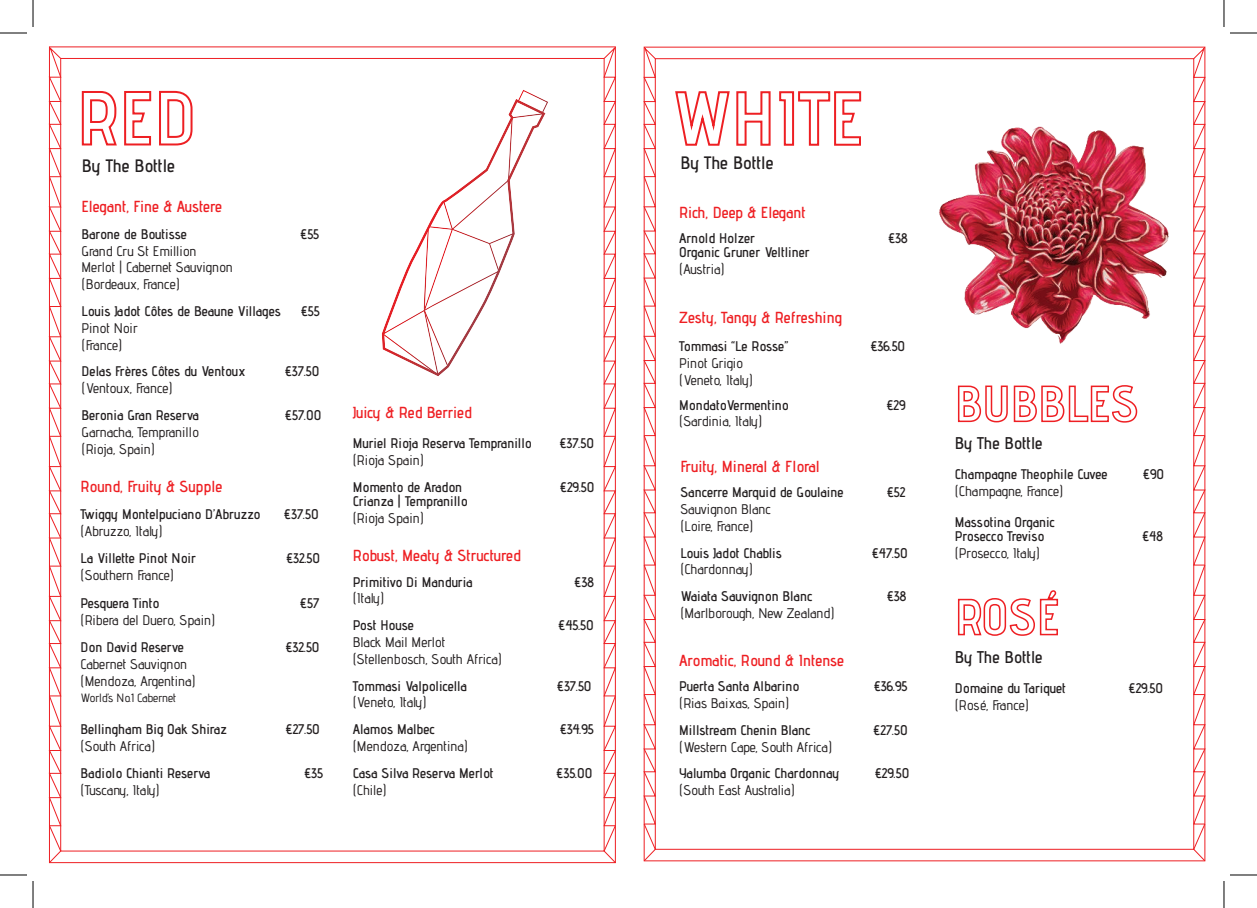
<style>
.page{position:relative;width:1257px;height:908px;background:#fff}
.page>*{position:absolute;margin:0;border:0;box-sizing:border-box;transform-origin:0 0}
.t1{font:600 18px "Advent Pro";color:#231f20}
.t2{font:600 17px "Advent Pro";color:#231f20}
.t3{font:600 16px "Advent Pro";color:#ee1f23}
.t4{font:600 14px/14px "Advent Pro";color:#231f20}
.t5{font:500 14px/16.8px "Advent Pro";color:#231f20}
.t6{font:500 12px "Advent Pro";color:#231f20}
</style>
<div class="page">
<svg style="left:382px;top:90px;width:166px;height:286px"></svg>
<svg style="left:48px;top:46px;width:14px;height:818px"></svg>
<svg style="left:603px;top:46px;width:13px;height:818px"></svg>
<svg style="left:81px;top:91px;width:71px;height:55px"></svg>
<svg style="left:159px;top:90px;width:34px;height:56px"></svg>
<img style="left:939px;top:126px;width:230px;height:218px">
<svg style="left:643px;top:46px;width:13px;height:816px"></svg>
<svg style="left:1192px;top:46px;width:14px;height:816px"></svg>
<svg style="left:957px;top:385px;width:181px;height:38px"></svg>
<svg style="left:957px;top:590px;width:101px;height:46px"></svg>
<svg style="left:675px;top:91px;width:96px;height:55px"></svg>
<svg style="left:779px;top:91px;width:83px;height:55px"></svg>
<svg style="left:0;top:33px;width:27px;height:1px"></svg>
<svg style="left:1230px;top:33px;width:27px;height:1px"></svg>
<svg style="left:0;top:875px;width:27px;height:1px"></svg>
<svg style="left:1230px;top:875px;width:27px;height:1px"></svg>
<svg style="left:33px;top:0;width:1px;height:27px"></svg>
<svg style="left:33px;top:881px;width:1px;height:27px"></svg>
<svg style="left:1223px;top:0;width:1px;height:27px"></svg>
<svg style="left:1223px;top:881px;width:1px;height:27px"></svg>
<p class="t1" style="left:82px;top:158px;width:94px">By The Bottle</p>
<p class="t3" style="left:82px;top:199px;width:142px">Elegant, Fine &amp; Austere</p>
<p class="t4" style="left:82px;top:228px;width:107px">Barone de Boutisse</p>
<p class="t4" style="left:300px;top:228px;width:21px">€55</p>
<p class="t5" style="left:82px;top:243px;width:153px">Grand Cru St Emillion<br>Merlot | Cabernet Sauvignon (Bordeaux, France)</p>
<p class="t4" style="left:82px;top:305px;width:201px">Louis Jadot Côtes de Beaune Villages</p>
<p class="t4" style="left:300px;top:305px;width:21px">€55</p>
<p class="t5" style="left:82px;top:320px;width:58px">Pinot Noir (France)</p>
<p class="t4" style="left:82px;top:365px;width:165px">Delas Frères Côtes du Ventoux</p>
<p class="t4" style="left:284px;top:365px;width:37px">€37.50</p>
<p class="t5" style="left:82px;top:381px;width:93px">(Ventoux, France)</p>
<p class="t4" style="left:82px;top:409px;width:119px">Beronia Gran Reserva</p>
<p class="t4" style="left:285px;top:409px;width:38px">€57.00</p>
<p class="t5" style="left:82px;top:424px;width:119px">Garnacha, Tempranillo (Rioja, Spain)</p>
<p class="t3" style="left:81px;top:479px;width:143px">Round, Fruity &amp; Supple</p>
<p class="t4" style="left:81px;top:508px;width:181px">Twiggy Montelpuciano D’Abruzzo</p>
<p class="t4" style="left:284px;top:508px;width:37px">€37.50</p>
<p class="t5" style="left:81px;top:523px;width:83px">(Abruzzo, Italy)</p>
<p class="t4" style="left:81px;top:552px;width:117px">La Villette Pinot Noir</p>
<p class="t4" style="left:286px;top:552px;width:36px">€32.50</p>
<p class="t5" style="left:81px;top:567px;width:95px">(Southern France)</p>
<p class="t4" style="left:81px;top:597px;width:80px">Pesquera Tinto</p>
<p class="t4" style="left:300px;top:597px;width:21px">€57</p>
<p class="t5" style="left:81px;top:613px;width:136px">(Ribera del Duero, Spain)</p>
<p class="t4" style="left:81px;top:641px;width:105px">Don David Reserve</p>
<p class="t4" style="left:285px;top:641px;width:36px">€32.50</p>
<p class="t5" style="left:81px;top:656px;width:117px">Cabernet Sauvignon (Mendoza, Argentina)</p>
<p class="t6" style="left:81px;top:693px;width:97px">World’s No.1 Cabernet</p>
<p class="t4" style="left:81px;top:723px;width:148px">Bellingham Big Oak Shiraz</p>
<p class="t4" style="left:285px;top:723px;width:36px">€27.50</p>
<p class="t5" style="left:81px;top:738px;width:76px">(South Africa)</p>
<p class="t4" style="left:81px;top:767px;width:131px">Badiolo Chianti Reserva</p>
<p class="t4" style="left:304px;top:767px;width:21px">€35</p>
<p class="t5" style="left:81px;top:782px;width:81px">(Tuscany, Italy)</p>
<p class="t3" style="left:353px;top:405px;width:121px">Juicy &amp; Red Berried</p>
<p class="t4" style="left:353px;top:437px;width:180px">Muriel Rioja Reserva Tempranillo</p>
<p class="t4" style="left:559px;top:437px;width:37px">€37.50</p>
<p class="t5" style="left:353px;top:452px;width:73px">(Rioja Spain)</p>
<p class="t4" style="left:353px;top:481px;width:111px">Momento de Aradon</p>
<p class="t4" style="left:559px;top:481px;width:36px">€29.50</p>
<p class="t4" style="left:353px;top:495px;width:116px">Crianza | Tempranillo</p>
<p class="t5" style="left:353px;top:510px;width:73px">(Rioja Spain)</p>
<p class="t3" style="left:353px;top:547px;width:169px">Robust, Meaty &amp; Structured</p>
<p class="t4" style="left:353px;top:575px;width:121px">Primitivo Di Manduria</p>
<p class="t4" style="left:574px;top:575px;width:21px">€38</p>
<p class="t5" style="left:353px;top:591px;width:33px">(Italy)</p>
<p class="t4" style="left:353px;top:619px;width:62px">Post House</p>
<p class="t4" style="left:558px;top:619px;width:38px">€45.50</p>
<p class="t5" style="left:353px;top:634px;width:151px">Black Mail Merlot (Stellenbosch, South Africa)</p>
<p class="t4" style="left:353px;top:679px;width:116px">Tommasi Valpolicella</p>
<p class="t4" style="left:556px;top:679px;width:37px">€37.50</p>
<p class="t5" style="left:353px;top:695px;width:75px">(Veneto, Italy)</p>
<p class="t4" style="left:353px;top:723px;width:84px">Alamos Malbec</p>
<p class="t4" style="left:559px;top:723px;width:36px">€34.95</p>
<p class="t5" style="left:353px;top:738px;width:117px">(Mendoza, Argentina)</p>
<p class="t4" style="left:353px;top:766px;width:142px">Casa Silva Reserva Merlot</p>
<p class="t4" style="left:556px;top:766px;width:38px">€35.00</p>
<p class="t5" style="left:353px;top:782px;width:35px">(Chile)</p>
<p class="t1" style="left:680px;top:154px;width:94px">By The Bottle</p>
<p class="t3" style="left:679px;top:205px;width:128px">Rich, Deep &amp; Elegant</p>
<p class="t4" style="left:679px;top:232px;width:78px">Arnold Holzer</p>
<p class="t4" style="left:887px;top:232px;width:21px">€38</p>
<p class="t4" style="left:679px;top:246px;width:132px">Organic Gruner Veltliner</p>
<p class="t5" style="left:679px;top:261px;width:47px">(Austria)</p>
<p class="t3" style="left:679px;top:310px;width:164px">Zesty, Tangy &amp; Refreshing</p>
<p class="t4" style="left:679px;top:340px;width:111px">Tommasi “Le Rosse”</p>
<p class="t4" style="left:870px;top:340px;width:37px">€36.50</p>
<p class="t5" style="left:679px;top:355px;width:75px">Pinot Grigio (Veneto, Italy)</p>
<p class="t4" style="left:679px;top:398px;width:111px">MondatoVermentino</p>
<p class="t4" style="left:886px;top:398px;width:21px">€29</p>
<p class="t5" style="left:679px;top:414px;width:84px">(Sardinia, Italy)</p>
<p class="t3" style="left:680px;top:459px;width:141px">Fruity, Mineral &amp; Floral</p>
<p class="t4" style="left:680px;top:486px;width:165px">Sancerre Marquid de Goulaine</p>
<p class="t4" style="left:886px;top:486px;width:21px">€52</p>
<p class="t5" style="left:680px;top:501px;width:92px">Sauvignon Blanc (Loire, France)</p>
<p class="t4" style="left:680px;top:546px;width:103px">Louis Jadot Chablis</p>
<p class="t4" style="left:871px;top:546px;width:38px">€47.50</p>
<p class="t5" style="left:680px;top:562px;width:74px">(Chardonnay)</p>
<p class="t4" style="left:680px;top:590px;width:133px">Waiata Sauvignon Blanc</p>
<p class="t4" style="left:886px;top:590px;width:21px">€38</p>
<p class="t5" style="left:680px;top:605px;width:156px">(Marlborough, New Zealand)</p>
<p class="t3" style="left:679px;top:653px;width:166px">Aromatic, Round &amp; Intense</p>
<p class="t4" style="left:679px;top:680px;width:122px">Puerta Santa Albarino</p>
<p class="t4" style="left:873px;top:680px;width:36px">€36.95</p>
<p class="t5" style="left:679px;top:695px;width:112px">(Rias Baixas, Spain)</p>
<p class="t4" style="left:679px;top:724px;width:133px">Millstream Chenin Blanc</p>
<p class="t4" style="left:873px;top:724px;width:36px">€27.50</p>
<p class="t5" style="left:679px;top:739px;width:154px">(Western Cape, South Africa)</p>
<p class="t4" style="left:679px;top:767px;width:162px">Yalumba Organic Chardonnay</p>
<p class="t4" style="left:874px;top:767px;width:36px">€29.50</p>
<p class="t5" style="left:679px;top:783px;width:117px">(South East Australia)</p>
<p class="t2" style="left:954px;top:435px;width:89px">By The Bottle</p>
<p class="t4" style="left:954px;top:468px;width:154px">Champagne Theophile Cuvee</p>
<p class="t4" style="left:1142px;top:468px;width:23px">€90</p>
<p class="t5" style="left:954px;top:483px;width:110px">(Champagne, France)</p>
<p class="t4" style="left:954px;top:516px;width:102px">Massotina Organic<br>Prosecco Treviso</p>
<p class="t4" style="left:1141px;top:530px;width:23px">€48</p>
<p class="t5" style="left:954px;top:545px;width:87px">(Prosecco, Italy)</p>
<p class="t2" style="left:954px;top:649px;width:89px">By The Bottle</p>
<p class="t4" style="left:954px;top:682px;width:113px">Domaine du Tariquet</p>
<p class="t4" style="left:1128px;top:682px;width:37px">€29.50</p>
<p class="t5" style="left:954px;top:697px;width:76px">(Rosé, France)</p>
</div>
